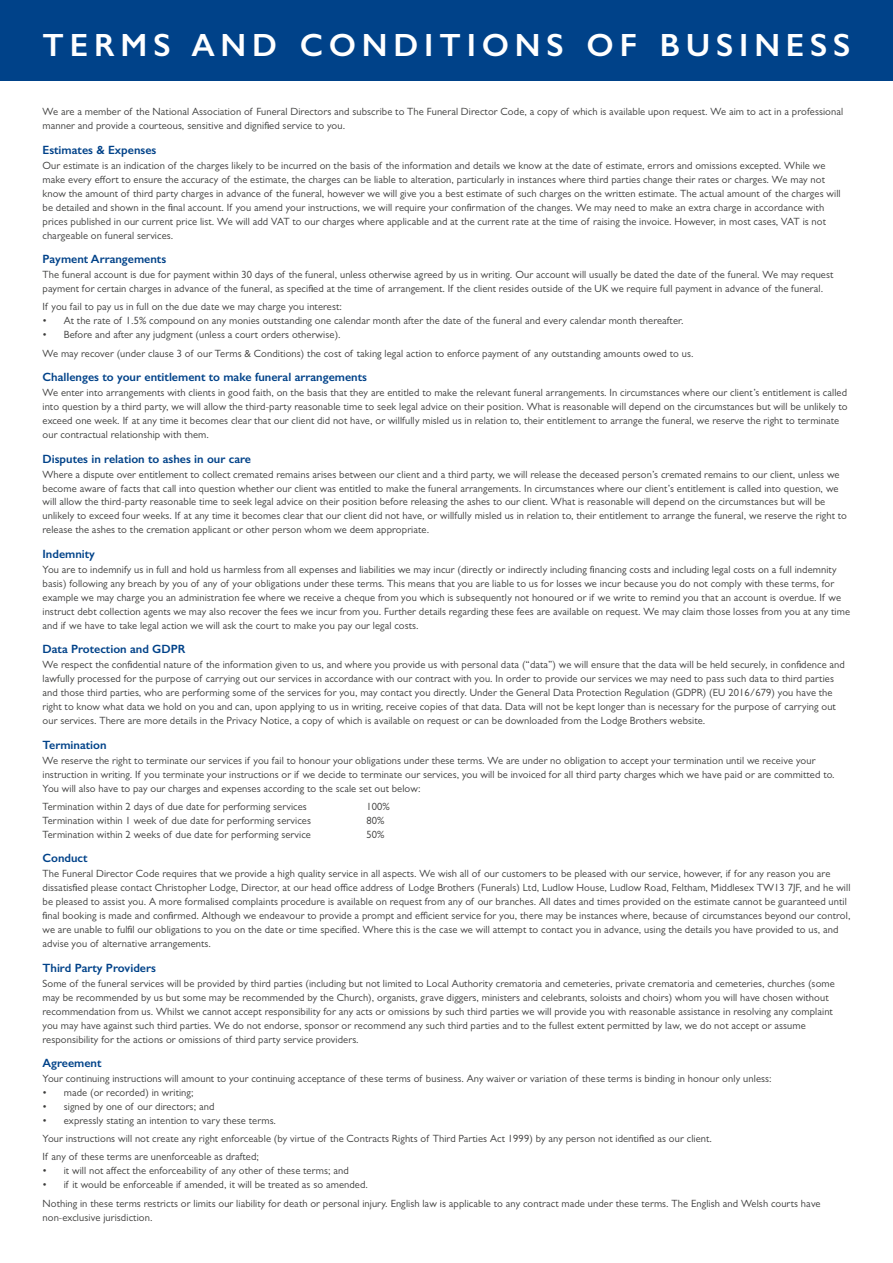
<style>
.page{position:relative;width:893px;height:1263px;background:#fff}
.page>*{position:absolute;margin:0;border:0;box-sizing:border-box;transform-origin:0 0}
.t1{font:600 32.25px "Gill Sans";letter-spacing:.18em;color:#fff}
.t2{font:600 12px "Gill Sans";color:#004289}
.t3{font:10.5px/14px "Gill Sans MT Std";letter-spacing:.01em;color:#3c3c3b}
</style>
<div class="page">
<div style="left:0;top:0;width:893px;height:81px;background:#004289"></div>
<h1 class="t1" style="left:43px;top:26px;width:809px">TERMS AND CONDITIONS OF BUSINESS</h1>
<p class="t3" style="left:43px;top:105px;width:802px">We are a member of the National Association of Funeral Directors and subscribe to The Funeral Director Code, a copy of which is available upon request. We aim to act in a professional manner and provide a courteous, sensitive and dignified service to you.</p>
<p class="t2" style="left:43px;top:143px;width:115px">Estimates &amp; Expenses</p>
<p class="t3" style="left:43px;top:158px;width:800px">Our estimate is an indication of the charges likely to be incurred on the basis of the information and details we know at the date of estimate, errors and omissions excepted. While we make every effort to ensure the accuracy of the estimate, the charges can be liable to alteration, particularly in instances where third parties change their rates or charges. We may not know the amount of third party charges in advance of the funeral, however we will give you a best estimate of such charges on the written estimate. The actual amount of the charges will be detailed and shown in the final account. If you amend your instructions, we will require your confirmation of the changes. We may need to make an extra charge in accordance with prices published in our current price list. We will add VAT to our charges where applicable and at the current rate at the time of raising the invoice. However, in most cases, VAT is not chargeable on funeral services.</p>
<p class="t2" style="left:43px;top:252px;width:125px">Payment Arrangements</p>
<p class="t3" style="left:43px;top:268px;width:792px">The funeral account is due for payment within 30 days of the funeral, unless otherwise agreed by us in writing. Our account will usually be dated the date of the funeral. We may request payment for certain charges in advance of the funeral, as specified at the time of arrangement. If the client resides outside of the UK we require full payment in advance of the funeral.</p>
<p class="t3" style="left:43px;top:300px;width:301px">If you fail to pay us in full on the due date we may charge you interest:</p>
<p class="t3" style="left:43px;top:314px;width:643px">• At the rate of 1.5% compound on any monies outstanding one calendar month after the date of the funeral and every calendar month thereafter.</p>
<p class="t3" style="left:43px;top:326px;width:652px;line-height:18.1px">• Before and after any judgment (unless a court orders otherwise).<br>We may recover (under clause 3 of our Terms &amp; Conditions) the cost of taking legal action to enforce payment of any outstanding amounts owed to us.</p>
<p class="t2" style="left:43px;top:370px;width:326px">Challenges to your entitlement to make funeral arrangements</p>
<p class="t3" style="left:43px;top:386px;width:807px">We enter into arrangements with clients in good faith, on the basis that they are entitled to make the relevant funeral arrangements. In circumstances where our client’s entitlement is called into question by a third party, we will allow the third-party reasonable time to seek legal advice on their position. What is reasonable will depend on the circumstances but will be unlikely to exceed one week. If at any time it becomes clear that our client did not have, or willfully misled us in relation to, their entitlement to arrange the funeral, we reserve the right to terminate our contractual relationship with them.</p>
<p class="t2" style="left:43px;top:451px;width:210px">Disputes in relation to ashes in our care</p>
<p class="t3" style="left:43px;top:467px;width:806px">Where a dispute over entitlement to collect cremated remains arises between our client and a third party, we will release the deceased person’s cremated remains to our client, unless we become aware of facts that call into question whether our client was entitled to make the funeral arrangements. In circumstances where our client’s entitlement is called into question, we will allow the third-party reasonable time to seek legal advice on their position before releasing the ashes to our client. What is reasonable will depend on the circumstances but will be unlikely to exceed four weeks. If at any time it becomes clear that our client did not have, or willfully misled us in relation to, their entitlement to arrange the funeral, we reserve the right to release the ashes to the cremation applicant or other person whom we deem appropriate.</p>
<p class="t2" style="left:43px;top:547px;width:54px">Indemnity</p>
<p class="t3" style="left:43px;top:562px;width:809px">You are to indemnify us in full and hold us harmless from all expenses and liabilities we may incur (directly or indirectly including financing costs and including legal costs on a full indemnity basis) following any breach by you of any of your obligations under these terms. This means that you are liable to us for losses we incur because you do not comply with these terms, for example we may charge you an administration fee where we receive a cheque from you which is subsequently not honoured or if we write to remind you that an account is overdue. If we instruct debt collection agents we may also recover the fees we incur from you. Further details regarding these fees are available on request. We may claim those losses from you at any time and if we have to take legal action we will ask the court to make you pay our legal costs.</p>
<p class="t2" style="left:43px;top:642px;width:144px">Data Protection and GDPR</p>
<p class="t3" style="left:43px;top:658px;width:804px">We respect the confidential nature of the information given to us, and where you provide us with personal data (“data”) we will ensure that the data will be held securely, in confidence and lawfully processed for the purpose of carrying out our services in accordance with our contract with you. In order to provide our services we may need to pass such data to third parties and those third parties, who are performing some of the services for you, may contact you directly. Under the General Data Protection Regulation (GDPR) (EU 2016/679) you have the right to know what data we hold on you and can, upon applying to us in writing, receive copies of that data. Data will not be kept longer than is necessary for the purpose of carrying out our services. There are more details in the Privacy Notice, a copy of which is available on request or can be downloaded from the Lodge Brothers website.</p>
<p class="t2" style="left:43px;top:737px;width:66px">Termination</p>
<p class="t3" style="left:43px;top:753px;width:794px">We reserve the right to terminate our services if you fail to honour your obligations under these terms. We are under no obligation to accept your termination until we receive your instruction in writing. If you terminate your instructions or if we decide to terminate our services, you will be invoiced for all third party charges which we have paid or are committed to.<br>You will also have to pay our charges and expenses according to the scale set out below:</p>
<p class="t3" style="left:43px;top:799px;width:266px">Termination within 2 days of due date for performing services</p>
<p class="t3" style="left:367px;top:799px;width:25px">100%</p>
<p class="t3" style="left:43px;top:813px;width:270px">Termination within 1 week of due date for performing services</p>
<p class="t3" style="left:367px;top:813px;width:20px">80%</p>
<p class="t3" style="left:43px;top:827px;width:270px">Termination within 2 weeks of due date for performing service</p>
<p class="t3" style="left:367px;top:827px;width:20px">50%</p>
<p class="t2" style="left:43px;top:851px;width:47px">Conduct</p>
<p class="t3" style="left:43px;top:867px;width:809px">The Funeral Director Code requires that we provide a high quality service in all aspects. We wish all of our customers to be pleased with our service, however, if for any reason you are dissatisfied please contact Christopher Lodge, Director, at our head office address of Lodge Brothers (Funerals) Ltd, Ludlow House, Ludlow Road, Feltham, Middlesex TW13 7JF, and he will be pleased to assist you. A more formalised complaints procedure is available on request from any of our branches. All dates and times provided on the estimate cannot be guaranteed until final booking is made and confirmed. Although we endeavour to provide a prompt and efficient service for you, there may be instances where, because of circumstances beyond our control, we are unable to fulfil our obligations to you on the date or time specified. Where this is the case we will attempt to contact you in advance, using the details you have provided to us, and advise you of alternative arrangements.</p>
<p class="t2" style="left:43px;top:960px;width:115px">Third Party Providers</p>
<p class="t3" style="left:43px;top:976px;width:794px">Some of the funeral services will be provided by third parties (including but not limited to Local Authority crematoria and cemeteries, private crematoria and cemeteries, churches (some may be recommended by us but some may be recommended by the Church), organists, grave diggers, ministers and celebrants, soloists and choirs) whom you will have chosen without recommendation from us. Whilst we cannot accept responsibility for any acts or omissions by such third parties we will provide you with reasonable assistance in resolving any complaint you may have against such third parties. We do not endorse, sponsor or recommend any such third parties and to the fullest extent permitted by law, we do not accept or assume responsibility for the actions or omissions of third party service providers.</p>
<p class="t2" style="left:43px;top:1056px;width:61px">Agreement</p>
<p class="t3" style="left:43px;top:1071px;width:731px">Your continuing instructions will amount to your continuing acceptance of these terms of business. Any waiver or variation of these terms is binding in honour only unless:</p>
<p class="t3" style="left:43px;top:1085px;width:153px">• made (or recorded) in writing;</p>
<p class="t3" style="left:43px;top:1099px;width:173px">• signed by one of our directors; and</p>
<p class="t3" style="left:43px;top:1111px;width:671px;line-height:18.1px">• expressly stating an intention to vary these terms.<br>Your instructions will not create any right enforceable (by virtue of the Contracts Rights of Third Parties Act 1999) by any person not identified as our client.<br>If any of these terms are unenforceable as drafted;</p>
<p class="t3" style="left:43px;top:1164px;width:308px">• it will not affect the enforceability of any other of these terms; and</p>
<p class="t3" style="left:43px;top:1176px;width:780px;line-height:18.1px">• if it would be enforceable if amended, it will be treated as so amended.<br>Nothing in these terms restricts or limits our liability for death or personal injury. English law is applicable to any contract made under these terms. The English and Welsh courts have</p>
<p class="t3" style="left:43px;top:1210px;width:112px">non-exclusive jurisdiction.</p>
</div>
